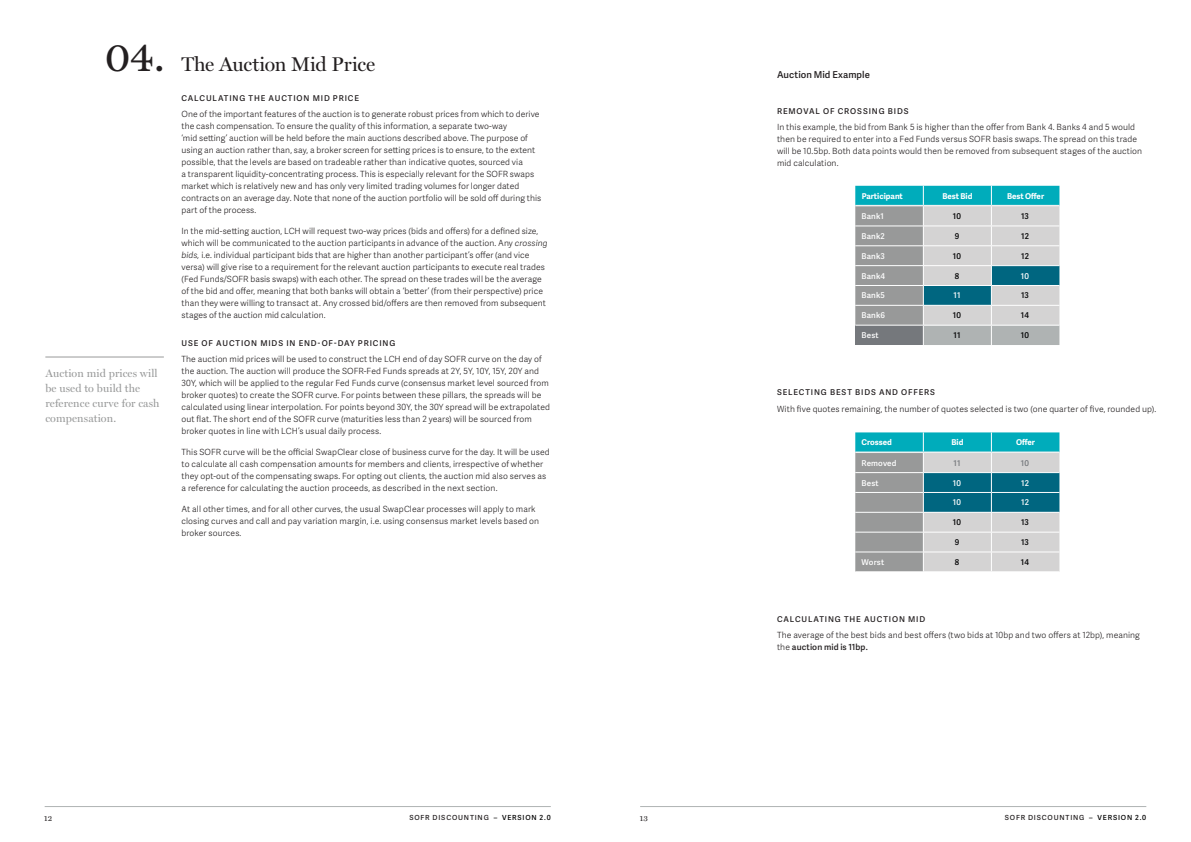
<style>
.page{position:relative;width:1191px;height:842px;background:#fff}
.page>*{position:absolute;margin:0;border:0;box-sizing:border-box;transform-origin:0 0}
.Chapter_Number{font:42px "Miller Text";color:#231f20}
.Chapter_Page_Title{font:20px "Miller Display";letter-spacing:-.015em;color:#231f20}
.Sidebar_Pull_Quote{font:11px/15px "Miller Display";letter-spacing:.01em;color:#989999}
.Chapter_Page_Subhead{font:600 9.5px "Adelle Sans";letter-spacing:.01em;color:#231f20}
.Body_Copy{font:300 8.5px/12px "Adelle Sans";letter-spacing:.01em;color:#231f20}
.Sub-Head_1{font:600 8px "Adelle Sans";letter-spacing:.11em;color:#231f20}
.Body_Copy-2{font:600 8px "Adelle Sans";letter-spacing:.015em;color:#fff}
.t1{font:700 8px "Adelle Sans";color:#fff}
.Body_Copy-3{font:600 8px "Adelle Sans";letter-spacing:.025em;color:#000001}
.t2{font:8px "Miller Text";color:#231f20}
.Body_Copy-4{font:600 8px "Adelle Sans";color:#75787c}
.t3{font:600 7px "Adelle Sans";letter-spacing:.12em;color:#231f20}
.s1{font-style:italic}
.s2{font-weight:600}
.s3{color:#000001}
</style>
<div class="page">
<hr style="left:640px;top:806px;width:506px;height:1px;background:#afb3b3">
<hr style="left:45px;top:806px;width:506px;height:1px;background:#afb3b3">
<svg style="left:855px;top:186px;width:204px;height:159px;background:#9ab6ba"></svg>
<svg style="left:855px;top:432px;width:204px;height:139px;background:#83adb3"></svg>
<hr style="left:45px;top:356px;width:119px;height:1px;background:#989999">
<p class="Chapter_Number" style="left:105px;top:33px;width:61px">04.</p>
<p class="Sidebar_Pull_Quote" style="left:45px;top:366px;width:116px">Auction mid prices will be used to build the reference curve for cash compensation.</p>
<p class="Chapter_Page_Title" style="left:181px;top:53px;width:195px">The Auction Mid Price</p>
<p class="Sub-Head_1" style="left:181px;top:92px;width:179px">CALCULATING THE AUCTION MID PRICE</p>
<p class="Body_Copy" style="left:181px;top:108px;width:361px">One of the important features of the auction is to generate robust prices from which to derive the cash compensation. To ensure the quality of this information, a separate two-way<br>‘mid setting’ auction will be held before the main auctions described above. The purpose of using an auction rather than, say, a broker screen for setting prices is to ensure, to the extent possible, that the levels are based on tradeable rather than indicative quotes, sourced via<br>a transparent liquidity-concentrating process. This is especially relevant for the SOFR swaps market which is relatively new and has only very limited trading volumes for longer dated contracts on an average day. Note that none of the auction portfolio will be sold off during this part of the process.</p>
<p class="Body_Copy" style="left:181px;top:225px;width:367px">In the mid-setting auction, LCH will request two-way prices (bids and offers) for a defined size, which will be communicated to the auction participants in advance of the auction. Any <span class="s1">crossing bids,</span> i.e. individual participant bids that are higher than another participant’s offer (and vice versa) will give rise to a requirement for the relevant auction participants to execute real trades (Fed Funds/SOFR basis swaps) with each other. The spread on these trades will be the average of the bid and offer, meaning that both banks will obtain a ‘better’ (from their perspective) price than they were willing to transact at. Any crossed bid/offers are then removed from subsequent stages of the auction mid calculation.</p>
<p class="Sub-Head_1" style="left:181px;top:337px;width:215px">USE OF AUCTION MIDS IN END-OF-DAY PRICING</p>
<p class="Body_Copy" style="left:181px;top:353px;width:370px">The auction mid prices will be used to construct the LCH end of day SOFR curve on the day of the auction. The auction will produce the SOFR-Fed Funds spreads at 2Y, 5Y, 10Y, 15Y, 20Y and 30Y, which will be applied to the regular Fed Funds curve (consensus market level sourced from broker quotes) to create the SOFR curve. For points between these pillars, the spreads will be calculated using linear interpolation. For points beyond 30Y, the 30Y spread will be extrapolated out flat. The short end of the SOFR curve (maturities less than 2 years) will be sourced from broker quotes in line with LCH’s usual daily process.</p>
<p class="Body_Copy" style="left:181px;top:446px;width:370px">This SOFR curve will be the official SwapClear close of business curve for the day. It will be used to calculate all cash compensation amounts for members and clients, irrespective of whether they opt-out of the compensating swaps. For opting out clients, the auction mid also serves as a reference for calculating the auction proceeds, as described in the next section.</p>
<p class="Body_Copy" style="left:181px;top:503px;width:359px">At all other times, and for all other curves, the usual SwapClear processes will apply to mark closing curves and call and pay variation margin, i.e. using consensus market levels based on broker sources.</p>
<p class="Chapter_Page_Subhead" style="left:777px;top:68px;width:94px">Auction Mid Example</p>
<p class="Sub-Head_1" style="left:777px;top:105px;width:133px">REMOVAL OF CROSSING BIDS</p>
<p class="Body_Copy" style="left:777px;top:121px;width:367px">In this example, the bid from Bank 5 is higher than the offer from Bank 4. Banks 4 and 5 would then be required to enter into a Fed Funds versus SOFR basis swaps. The spread on this trade will be 10.5bp. Both data points would then be removed from subsequent stages of the auction mid calculation.</p>
<p class="t1" style="left:861px;top:190px;width:43px">Participant</p>
<p class="t1" style="left:942px;top:190px;width:32px">Best Bid</p>
<p class="t1" style="left:1007px;top:190px;width:39px">Best Offer</p>
<p class="Body_Copy-2" style="left:861px;top:210px;width:24px">Bank1</p>
<p class="Body_Copy-3" style="left:952px;top:210px;width:10px">10</p>
<p class="Body_Copy-3" style="left:1021px;top:210px;width:9px">13</p>
<p class="Body_Copy-2" style="left:861px;top:230px;width:25px">Bank2</p>
<p class="Body_Copy-3" style="left:954px;top:230px;width:6px">9</p>
<p class="Body_Copy-3" style="left:1021px;top:230px;width:9px">12</p>
<p class="Body_Copy-2" style="left:861px;top:250px;width:25px">Bank3</p>
<p class="Body_Copy-3" style="left:952px;top:250px;width:10px">10</p>
<p class="Body_Copy-3" style="left:1021px;top:250px;width:9px">12</p>
<p class="Body_Copy-2" style="left:861px;top:270px;width:25px">Bank4</p>
<p class="Body_Copy-3" style="left:955px;top:270px;width:6px">8</p>
<p class="Body_Copy-2" style="left:1020px;top:270px;width:10px">10</p>
<p class="Body_Copy-2" style="left:861px;top:290px;width:25px">Bank5</p>
<p class="Body_Copy-2" style="left:953px;top:290px;width:8px">11</p>
<p class="Body_Copy-3" style="left:1021px;top:290px;width:9px">13</p>
<p class="Body_Copy-2" style="left:861px;top:310px;width:25px">Bank6</p>
<p class="Body_Copy-3" style="left:952px;top:310px;width:10px">10</p>
<p class="Body_Copy-3" style="left:1021px;top:310px;width:10px">14</p>
<p class="Body_Copy-2" style="left:861px;top:329px;width:19px">Best</p>
<p class="Body_Copy-3" style="left:953px;top:329px;width:8px">11</p>
<p class="Body_Copy-3" style="left:1020px;top:329px;width:10px">10</p>
<p class="Sub-Head_1" style="left:777px;top:386px;width:159px">SELECTING BEST BIDS AND OFFERS</p>
<p class="Body_Copy" style="left:777px;top:402px;width:381px">With five quotes remaining, the number of quotes selected is two (one quarter of five, rounded up).</p>
<p class="t1" style="left:861px;top:437px;width:32px">Crossed</p>
<p class="t1" style="left:951px;top:437px;width:13px">Bid</p>
<p class="t1" style="left:1016px;top:437px;width:21px">Offer</p>
<p class="Body_Copy-2" style="left:861px;top:457px;width:36px">Removed</p>
<p class="Body_Copy-4" style="left:953px;top:457px;width:8px">11</p>
<p class="Body_Copy-4" style="left:1020px;top:457px;width:10px">10</p>
<p class="Body_Copy-2" style="left:861px;top:477px;width:19px">Best</p>
<p class="Body_Copy-2" style="left:952px;top:477px;width:10px">10</p>
<p class="Body_Copy-2" style="left:1021px;top:477px;width:9px">12</p>
<p class="Body_Copy-2" style="left:952px;top:497px;width:10px">10</p>
<p class="Body_Copy-2" style="left:1021px;top:497px;width:9px">12</p>
<p class="Body_Copy-3" style="left:952px;top:517px;width:10px">10</p>
<p class="Body_Copy-3" style="left:1021px;top:517px;width:9px">13</p>
<p class="Body_Copy-3" style="left:954px;top:536px;width:6px">9</p>
<p class="Body_Copy-3" style="left:1021px;top:536px;width:9px">13</p>
<p class="Body_Copy-2" style="left:861px;top:556px;width:24px">Worst</p>
<p class="Body_Copy-3" style="left:955px;top:556px;width:6px">8</p>
<p class="Body_Copy-3" style="left:1021px;top:556px;width:10px">14</p>
<p class="Sub-Head_1" style="left:777px;top:613px;width:150px">CALCULATING THE AUCTION MID</p>
<p class="Body_Copy" style="left:777px;top:629px;width:364px">The average of the best bids and best offers (two bids at 10bp and two offers at 12bp), meaning the <span class="s2">auction mid is 11bp.</span></p>
<p class="t2" style="left:44px;top:813px;width:10px">12</p>
<p class="t3" style="left:409px;top:813px;width:143px">SOFR DISCOUNTING <span class="s3">– VERSION 2.0</span></p>
<p class="t2" style="left:639px;top:813px;width:10px">13</p>
<p class="t3" style="left:1005px;top:813px;width:143px">SOFR DISCOUNTING <span class="s3">– VERSION 2.0</span></p>
</div>
